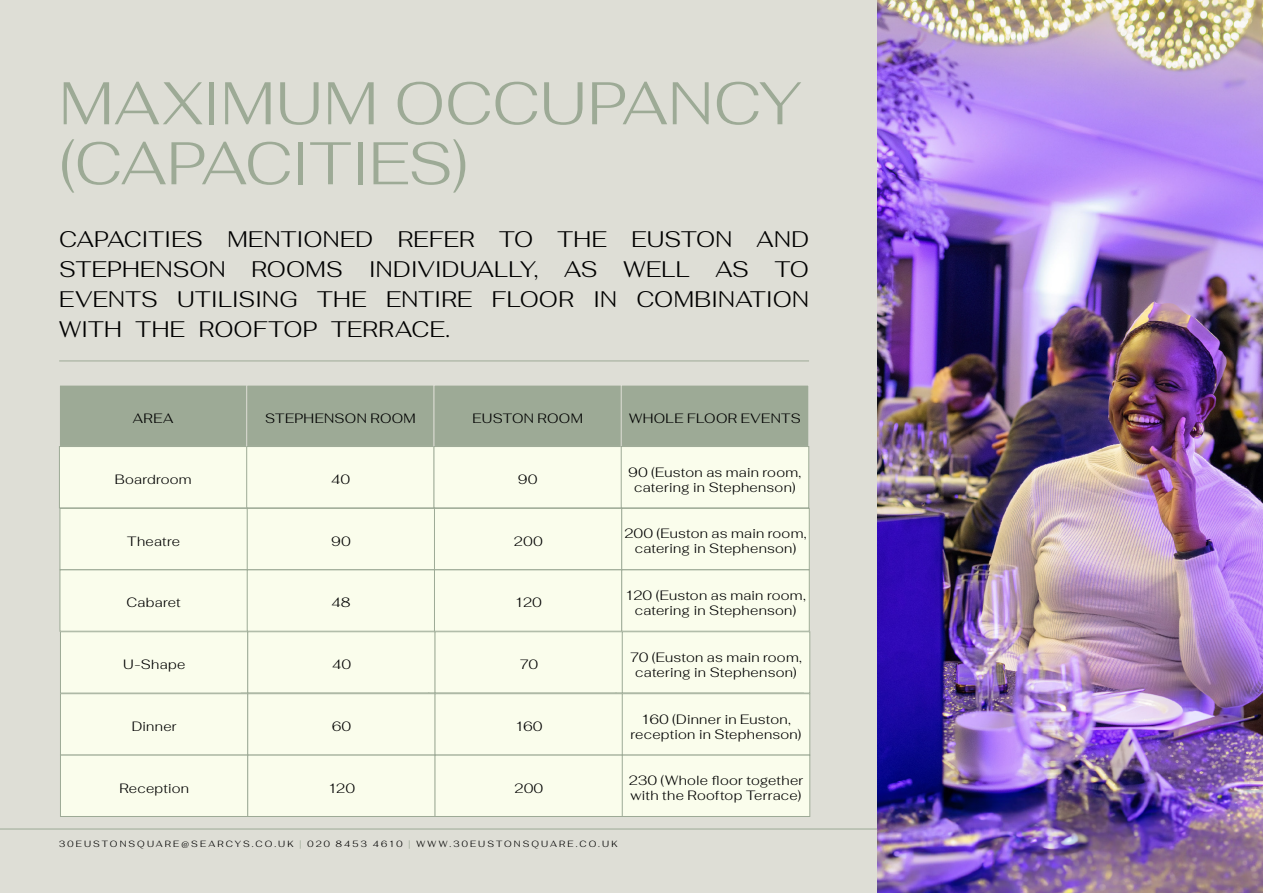
<style>
.page{position:relative;width:1263px;height:893px;background:#deded6}
.page>*{position:absolute;margin:0;border:0;box-sizing:border-box;transform-origin:0 0}
.t1{font:300 60px/60px "Fahkwang";letter-spacing:-.01em;color:#9daa96}
.t2{font:300 22.5px/30px "Fahkwang";letter-spacing:.015em;color:#000;text-align:justify}
.t3{font:300 13.5px/15px "Fahkwang";letter-spacing:.02em;color:#000;text-align:center}
.t4{font:300 9px "Fahkwang";letter-spacing:.235em;color:#000}
.t5{font:300 9px "Fahkwang";letter-spacing:.04em;color:#000}
.s1{color:#9daa96}
</style>
<div class="page">
<hr style="left:0;top:829px;width:1199px;height:1px;background:#9daa96">
<hr style="left:59px;top:361px;width:750px;height:1px;background:#9daa96">
<img style="left:877px;top:0;width:386px;height:893px">
<div style="left:59px;top:385px;width:188px;height:61px;background:#9daa96"></div>
<div style="left:59px;top:385px;width:188px;height:62px;border:1px solid #deded6"></div>
<div style="left:59px;top:446px;width:188px;height:62px;background:#fafdec"></div>
<div style="left:59px;top:446px;width:188px;height:62px;border:1px solid #9daa96"></div>
<div style="left:247px;top:385px;width:187px;height:61px;background:#9daa96"></div>
<div style="left:246px;top:385px;width:188px;height:62px;border:1px solid #deded6"></div>
<div style="left:247px;top:446px;width:187px;height:62px;background:#fafdec"></div>
<div style="left:246px;top:446px;width:188px;height:62px;border:1px solid #9daa96"></div>
<div style="left:434px;top:385px;width:187px;height:61px;background:#9daa96"></div>
<div style="left:434px;top:385px;width:188px;height:62px;border:1px solid #deded6"></div>
<div style="left:434px;top:446px;width:187px;height:62px;background:#fafdec"></div>
<div style="left:434px;top:446px;width:188px;height:62px;border:1px solid #9daa96"></div>
<div style="left:621px;top:385px;width:188px;height:61px;background:#9daa96"></div>
<div style="left:621px;top:385px;width:188px;height:62px;border:1px solid #deded6"></div>
<div style="left:621px;top:446px;width:188px;height:62px;background:#fafdec"></div>
<div style="left:621px;top:446px;width:188px;height:62px;border:1px solid #9daa96"></div>
<div style="left:60px;top:508px;width:187px;height:62px;background:#fafdec"></div>
<div style="left:60px;top:508px;width:188px;height:62px;border:1px solid #9daa96"></div>
<div style="left:60px;top:570px;width:187px;height:61px;background:#fafdec"></div>
<div style="left:60px;top:570px;width:188px;height:61px;border:1px solid #9daa96"></div>
<div style="left:247px;top:508px;width:188px;height:62px;background:#fafdec"></div>
<div style="left:247px;top:508px;width:188px;height:62px;border:1px solid #9daa96"></div>
<div style="left:247px;top:570px;width:188px;height:61px;background:#fafdec"></div>
<div style="left:247px;top:570px;width:188px;height:61px;border:1px solid #9daa96"></div>
<div style="left:434px;top:508px;width:188px;height:62px;background:#fafdec"></div>
<div style="left:434px;top:508px;width:188px;height:62px;border:1px solid #9daa96"></div>
<div style="left:434px;top:570px;width:188px;height:61px;background:#fafdec"></div>
<div style="left:434px;top:570px;width:188px;height:61px;border:1px solid #9daa96"></div>
<div style="left:622px;top:508px;width:187px;height:62px;background:#fafdec"></div>
<div style="left:621px;top:508px;width:188px;height:62px;border:1px solid #9daa96"></div>
<div style="left:622px;top:570px;width:187px;height:61px;background:#fafdec"></div>
<div style="left:621px;top:570px;width:188px;height:61px;border:1px solid #9daa96"></div>
<div style="left:60px;top:632px;width:188px;height:61px;background:#fafdec"></div>
<div style="left:60px;top:631px;width:188px;height:62px;border:1px solid #9daa96"></div>
<div style="left:248px;top:632px;width:187px;height:61px;background:#fafdec"></div>
<div style="left:247px;top:631px;width:189px;height:62px;border:1px solid #9daa96"></div>
<div style="left:435px;top:632px;width:187px;height:61px;background:#fafdec"></div>
<div style="left:435px;top:631px;width:188px;height:62px;border:1px solid #9daa96"></div>
<div style="left:622px;top:632px;width:188px;height:61px;background:#fafdec"></div>
<div style="left:622px;top:631px;width:188px;height:62px;border:1px solid #9daa96"></div>
<div style="left:60px;top:694px;width:188px;height:61px;background:#fafdec"></div>
<div style="left:60px;top:693px;width:188px;height:62px;border:1px solid #9daa96"></div>
<div style="left:60px;top:755px;width:188px;height:61px;background:#fafdec"></div>
<div style="left:60px;top:755px;width:188px;height:62px;border:1px solid #9daa96"></div>
<div style="left:248px;top:694px;width:187px;height:61px;background:#fafdec"></div>
<div style="left:247px;top:693px;width:189px;height:62px;border:1px solid #9daa96"></div>
<div style="left:248px;top:755px;width:187px;height:61px;background:#fafdec"></div>
<div style="left:247px;top:755px;width:189px;height:62px;border:1px solid #9daa96"></div>
<div style="left:435px;top:694px;width:187px;height:61px;background:#fafdec"></div>
<div style="left:435px;top:693px;width:188px;height:62px;border:1px solid #9daa96"></div>
<div style="left:435px;top:755px;width:187px;height:61px;background:#fafdec"></div>
<div style="left:435px;top:755px;width:188px;height:62px;border:1px solid #9daa96"></div>
<div style="left:622px;top:694px;width:188px;height:61px;background:#fafdec"></div>
<div style="left:622px;top:693px;width:188px;height:62px;border:1px solid #9daa96"></div>
<div style="left:622px;top:755px;width:188px;height:61px;background:#fafdec"></div>
<div style="left:622px;top:755px;width:188px;height:62px;border:1px solid #9daa96"></div>
<p class="t1" style="left:59px;top:72px;width:744px">MAXIMUM OCCUPANCY (CAPACITIES)</p>
<p class="t2" style="left:59px;top:223px;width:751px">CAPACITIES MENTIONED REFER TO THE EUSTON AND STEPHENSON ROOMS INDIVIDUALLY, AS WELL AS TO EVENTS UTILISING THE ENTIRE FLOOR IN COMBINATION WITH THE ROOFTOP TERRACE.</p>
<p class="t3" style="left:133px;top:410px;width:42px">AREA</p>
<p class="t3" style="left:265px;top:410px;width:152px">STEPHENSON ROOM</p>
<p class="t3" style="left:472px;top:410px;width:112px">EUSTON ROOM</p>
<p class="t3" style="left:629px;top:410px;width:173px">WHOLE FLOOR EVENTS</p>
<p class="t3" style="left:115px;top:472px;width:78px">Boardroom</p>
<p class="t3" style="left:331px;top:472px;width:20px">40</p>
<p class="t3" style="left:518px;top:472px;width:20px">90</p>
<p class="t3" style="left:629px;top:464px;width:174px">90 (Euston as main room, catering in Stephenson)</p>
<p class="t3" style="left:127px;top:533px;width:54px">Theatre</p>
<p class="t3" style="left:127px;top:595px;width:56px">Cabaret</p>
<p class="t3" style="left:331px;top:533px;width:20px">90</p>
<p class="t3" style="left:332px;top:595px;width:20px">48</p>
<p class="t3" style="left:514px;top:533px;width:30px">200</p>
<p class="t3" style="left:515px;top:595px;width:28px">120</p>
<p class="t3" style="left:624px;top:526px;width:184px">200 (Euston as main room, catering in Stephenson)</p>
<p class="t3" style="left:625px;top:587px;width:182px">120 (Euston as main room, catering in Stephenson)</p>
<p class="t3" style="left:123px;top:657px;width:64px">U-Shape</p>
<p class="t3" style="left:332px;top:657px;width:20px">40</p>
<p class="t3" style="left:520px;top:657px;width:20px">70</p>
<p class="t3" style="left:630px;top:649px;width:173px">70 (Euston as main room, catering in Stephenson)</p>
<p class="t3" style="left:630px;top:711px;width:172px">160 (Dinner in Euston, reception in Stephenson)</p>
<p class="t3" style="left:629px;top:773px;width:176px;text-align:left">230 (Whole floor together with the Rooftop Terrace)</p>
<p class="t3" style="left:332px;top:719px;width:20px">60</p>
<p class="t3" style="left:515px;top:719px;width:29px">160</p>
<p class="t3" style="left:132px;top:719px;width:46px">Dinner</p>
<p class="t5" style="left:679px;top:718px;width:62px">1920 X 1080</p>
<p class="t3" style="left:328px;top:780px;width:28px">120</p>
<p class="t3" style="left:514px;top:780px;width:30px">200</p>
<p class="t3" style="left:119px;top:780px;width:71px">Reception</p>
<p class="t4" style="left:59px;top:837px;width:560px">30EUSTONSQUARE@SEARCYS.CO.UK <span class="s1">|</span> 020 8453 4610 <span class="s1">|</span> WWW.30EUSTONSQUARE.CO.UK</p>
</div>
